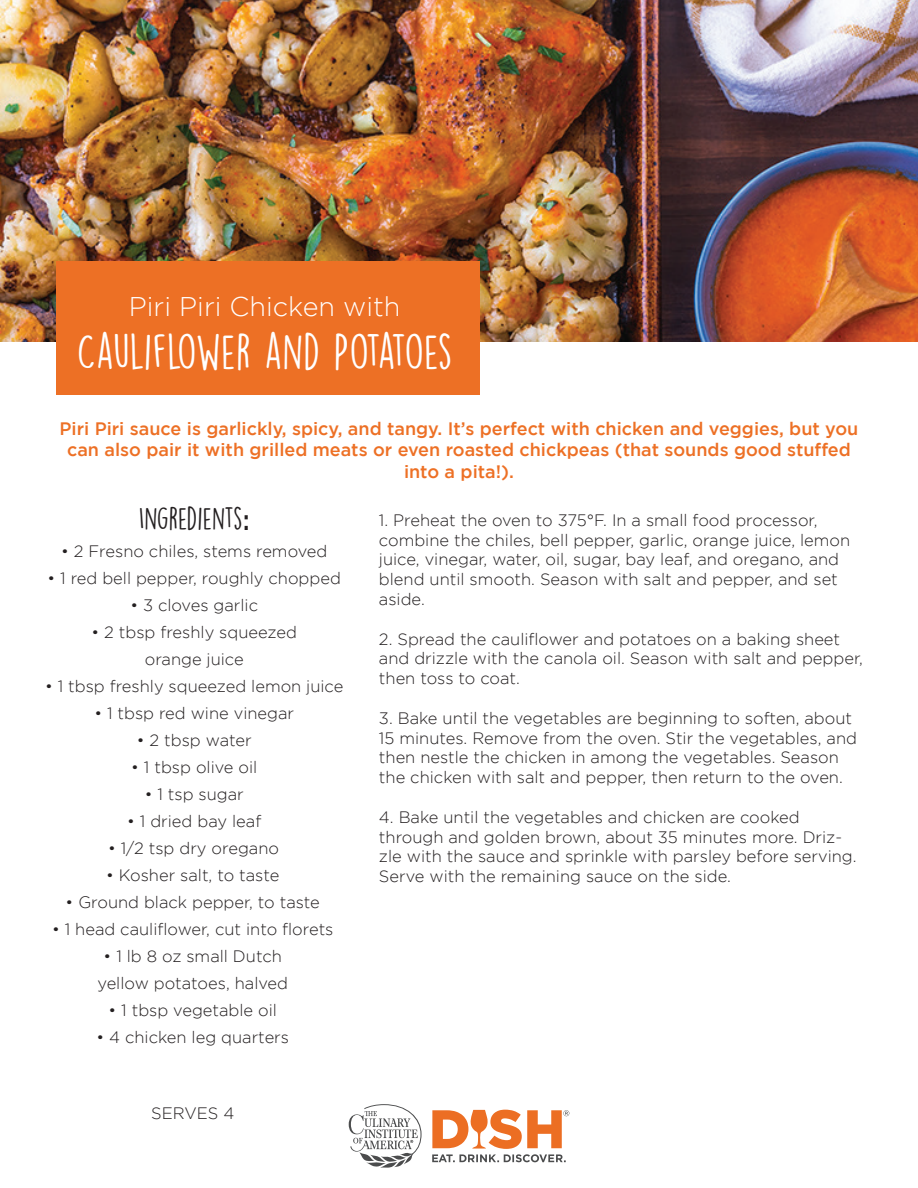
<style>
.page{position:relative;width:918px;height:1188px;background:#fff}
.page>*{position:absolute;margin:0;border:0;box-sizing:border-box;transform-origin:0 0}
.t1{font:45px "DK Lemon Yellow Sun";color:#fff}
.t2{font:28.5px "DK Lemon Yellow Sun";color:#231f20}
.t3{font:300 27px "Gotham";color:#fff}
.t4{font:500 18px/21.6px "Gotham";color:#ed7025;text-align:center}
.t5{font:300 16.5px/19.8px "Gotham";color:#231f20}
.s1{font-family:"Raleway";font-weight:700}
</style>
<div class="page">
<img style="left:0;top:0;width:918px;height:341px">
<div style="left:56px;top:261px;width:424px;height:134px;background:#ed7025"></div>
<svg style="left:349px;top:1104px;width:73px;height:64px"></svg>
<svg style="left:432px;top:1110px;width:137px;height:52px"></svg>
<h3 class="t3" style="left:129px;top:292px;width:273px">Piri Piri Chicken with</h3>
<h1 class="t1" style="left:77px;top:324px;width:377px">CAULIFLOWER AND POTATOES</h1>
<p class="t4" style="left:60px;top:417px;width:800px">Piri Piri sauce is garlickly, spicy, and tangy. It’s perfect with chicken and veggies, but you can also pair it with grilled meats or even roasted chickpeas (that sounds good stuffed into a pita!).</p>
<h2 class="t2" style="left:139px;top:501px;width:112px">INGREDIENTS<span class="s1">:</span></h2>
<p class="t5" style="left:61px;top:541px;width:268px">• 2 Fresno chiles, stems removed</p>
<p class="t5" style="left:48px;top:568px;width:295px">• 1 red bell pepper, roughly chopped</p>
<p class="t5" style="left:130px;top:595px;width:129px">• 3 cloves garlic</p>
<p class="t5" style="left:92px;top:618px;width:207px;line-height:27px;text-align:center">• 2 tbsp freshly squeezed orange juice</p>
<p class="t5" style="left:45px;top:676px;width:300px">• 1 tbsp freshly squeezed lemon juice</p>
<p class="t5" style="left:94px;top:703px;width:201px">• 1 tbsp red wine vinegar</p>
<p class="t5" style="left:137px;top:730px;width:116px">• 2 tbsp water</p>
<p class="t5" style="left:131px;top:757px;width:127px">• 1 tbsp olive oil</p>
<p class="t5" style="left:145px;top:784px;width:101px">• 1 tsp sugar</p>
<p class="t5" style="left:127px;top:811px;width:136px">• 1 dried bay leaf</p>
<p class="t5" style="left:108px;top:838px;width:173px">• 1/2 tsp dry oregano</p>
<p class="t5" style="left:106px;top:865px;width:175px">• Kosher salt, to taste</p>
<p class="t5" style="left:66px;top:892px;width:256px">• Ground black pepper, to taste</p>
<p class="t5" style="left:52px;top:919px;width:283px">• 1 head cauliflower, cut into florets</p>
<p class="t5" style="left:97px;top:942px;width:192px;line-height:27px;text-align:center">• 1 lb 8 oz small Dutch yellow potatoes, halved</p>
<p class="t5" style="left:109px;top:1000px;width:170px">• 1 tbsp vegetable oil</p>
<p class="t5" style="left:96px;top:1027px;width:194px">• 4 chicken leg quarters</p>
<p class="t5" style="left:151px;top:1103px;width:85px">SERVES 4</p>
<p class="t5" style="left:379px;top:510px;width:473px">1. Preheat the oven to 375°F. In a small food processor, combine the chiles, bell pepper, garlic, orange juice, lemon juice, vinegar, water, oil, sugar, bay leaf, and oregano, and blend until smooth. Season with salt and pepper, and set aside.</p>
<p class="t5" style="left:379px;top:629px;width:485px">2. Spread the cauliflower and potatoes on a baking sheet and drizzle with the canola oil. Season with salt and pepper, then toss to coat.</p>
<p class="t5" style="left:379px;top:708px;width:480px">3. Bake until the vegetables are beginning to soften, about 15 minutes. Remove from the oven. Stir the vegetables, and then nestle the chicken in among the vegetables. Season the chicken with salt and pepper, then return to the oven.</p>
<p class="t5" style="left:379px;top:807px;width:479px">4. Bake until the vegetables and chicken are cooked through and golden brown, about 35 minutes more. Driz&shy;zle with the sauce and sprinkle with parsley before serving.<br>Serve with the remaining sauce on the side.</p>
</div>
